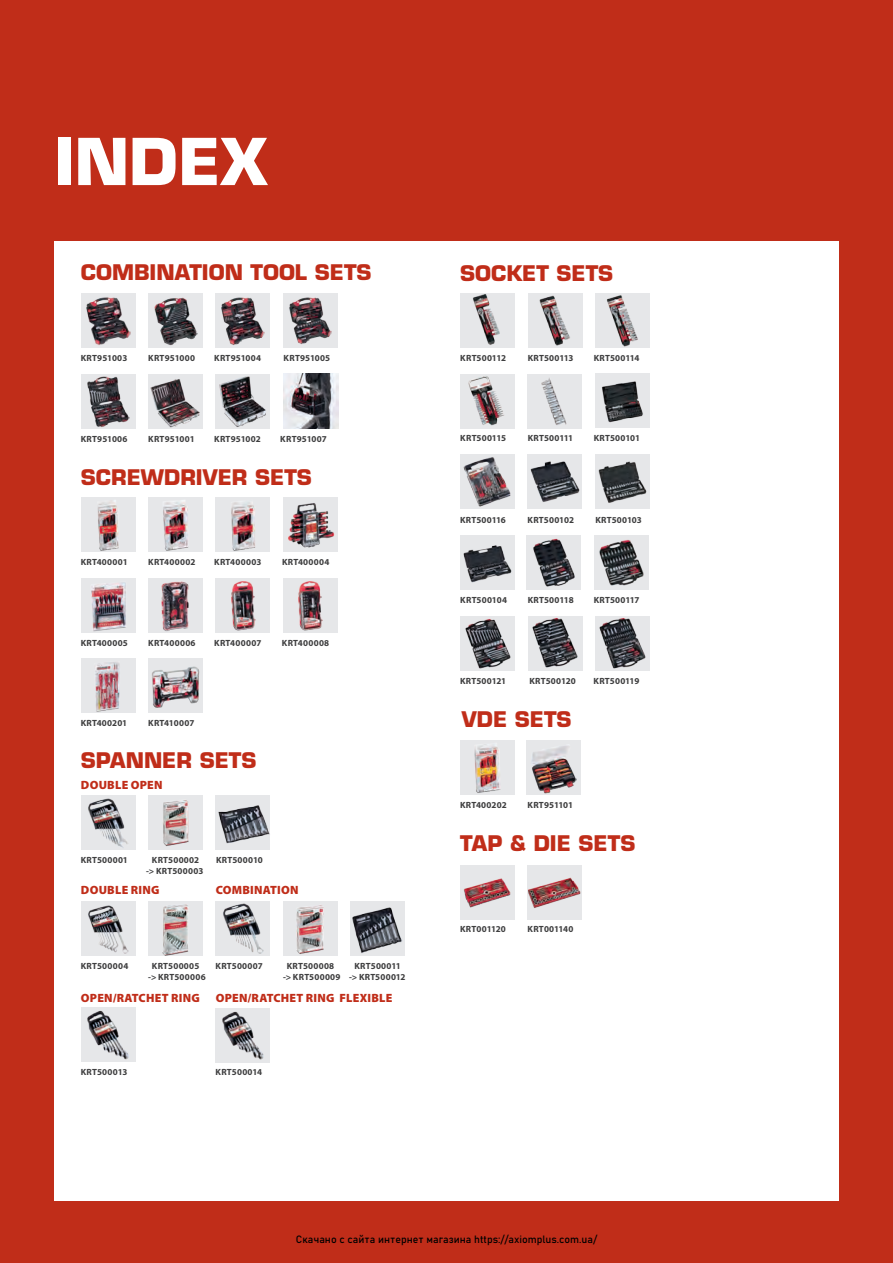
<style>
.page{position:relative;width:893px;height:1263px;background:#c02d19}
.page>*{position:absolute;margin:0;border:0;box-sizing:border-box;transform-origin:0 0}
.t1{font:700 63px "Eurostile LT Std";color:#fff}
.t2{font:700 21px "Eurostile LT Std";color:#c02d19}
.t3{font:900 12px "Myriad Pro";letter-spacing:.02em;color:#c02d19}
.t4{font:10.5px "Bahnschrift";color:#000}
.t5{font:700 9px/10.8px "Myriad Pro";letter-spacing:.025em;color:#3e3e3f;text-align:center}
.t6{font:700 9px "Myriad Pro";color:#3e3e3f}
</style>
<div class="page">
<div style="left:54px;top:241px;width:785px;height:959px;background:#fff"></div>
<div style="left:527px;top:865px;width:55px;height:54px;background:#e6e7e9"></div>
<img style="left:528px;top:877px;width:53px;height:31px">
<div style="left:460px;top:865px;width:55px;height:54px;background:#e6e7e9"></div>
<img style="left:464px;top:878px;width:47px;height:29px">
<div style="left:148px;top:497px;width:55px;height:55px;background:#e6e7e9"></div>
<img style="left:163px;top:500px;width:26px;height:51px">
<div style="left:81px;top:497px;width:54px;height:55px;background:#e6e7e9"></div>
<img style="left:97px;top:500px;width:22px;height:51px">
<div style="left:283px;top:497px;width:55px;height:55px;background:#e6e7e9"></div>
<img style="left:288px;top:503px;width:47px;height:45px">
<div style="left:216px;top:497px;width:54px;height:55px;background:#e6e7e9"></div>
<img style="left:231px;top:502px;width:24px;height:49px">
<div style="left:148px;top:578px;width:55px;height:55px;background:#e6e7e9"></div>
<img style="left:161px;top:581px;width:28px;height:50px">
<div style="left:81px;top:578px;width:54px;height:55px;background:#e6e7e9"></div>
<img style="left:91px;top:582px;width:35px;height:50px">
<div style="left:283px;top:578px;width:55px;height:55px;background:#e6e7e9"></div>
<img style="left:298px;top:581px;width:25px;height:50px">
<div style="left:216px;top:578px;width:54px;height:55px;background:#e6e7e9"></div>
<img style="left:231px;top:581px;width:25px;height:50px">
<div style="left:148px;top:658px;width:55px;height:55px;background:#e6e7e9"></div>
<img style="left:152px;top:666px;width:48px;height:42px">
<div style="left:81px;top:658px;width:54px;height:55px;background:#e6e7e9"></div>
<img style="left:95px;top:662px;width:25px;height:50px">
<div style="left:81px;top:796px;width:54px;height:54px;background:#e6e7e9"></div>
<img style="left:88px;top:798px;width:40px;height:50px">
<div style="left:148px;top:796px;width:55px;height:54px;background:#e6e7e9"></div>
<img style="left:163px;top:800px;width:26px;height:46px">
<div style="left:216px;top:796px;width:54px;height:54px;background:#e6e7e9"></div>
<img style="left:218px;top:805px;width:52px;height:39px">
<div style="left:148px;top:902px;width:55px;height:54px;background:#e6e7e9"></div>
<img style="left:162px;top:904px;width:27px;height:52px">
<div style="left:81px;top:902px;width:54px;height:54px;background:#e6e7e9"></div>
<img style="left:88px;top:905px;width:41px;height:49px">
<div style="left:283px;top:902px;width:55px;height:54px;background:#e6e7e9"></div>
<img style="left:296px;top:905px;width:28px;height:49px">
<div style="left:350px;top:902px;width:55px;height:54px;background:#e6e7e9"></div>
<img style="left:352px;top:907px;width:50px;height:46px">
<div style="left:216px;top:902px;width:54px;height:54px;background:#e6e7e9"></div>
<img style="left:223px;top:903px;width:40px;height:51px">
<div style="left:81px;top:1007px;width:54px;height:55px;background:#e6e7e9"></div>
<img style="left:87px;top:1010px;width:42px;height:50px">
<div style="left:216px;top:1008px;width:54px;height:54px;background:#e6e7e9"></div>
<img style="left:222px;top:1011px;width:42px;height:49px">
<div style="left:528px;top:293px;width:54px;height:55px;background:#e6e7e9"></div>
<img style="left:539px;top:295px;width:31px;height:51px">
<div style="left:460px;top:293px;width:55px;height:55px;background:#e6e7e9"></div>
<img style="left:473px;top:294px;width:27px;height:51px">
<div style="left:595px;top:293px;width:55px;height:55px;background:#e6e7e9"></div>
<img style="left:607px;top:295px;width:31px;height:52px">
<div style="left:460px;top:374px;width:55px;height:55px;background:#e6e7e9"></div>
<img style="left:468px;top:376px;width:36px;height:50px">
<div style="left:527px;top:374px;width:55px;height:55px;background:#e6e7e9"></div>
<img style="left:541px;top:378px;width:26px;height:47px">
<div style="left:595px;top:374px;width:54px;height:54px;background:#e6e7e9"></div>
<img style="left:602px;top:381px;width:41px;height:42px">
<div style="left:460px;top:535px;width:55px;height:55px;background:#e6e7e9"></div>
<img style="left:463px;top:545px;width:49px;height:38px">
<div style="left:594px;top:535px;width:54px;height:55px;background:#e6e7e9"></div>
<img style="left:599px;top:540px;width:45px;height:46px">
<div style="left:526px;top:535px;width:55px;height:55px;background:#e6e7e9"></div>
<img style="left:533px;top:538px;width:42px;height:49px">
<div style="left:528px;top:616px;width:54px;height:54px;background:#e6e7e9"></div>
<img style="left:532px;top:618px;width:46px;height:50px">
<div style="left:460px;top:616px;width:55px;height:54px;background:#e6e7e9"></div>
<img style="left:465px;top:619px;width:46px;height:50px">
<div style="left:595px;top:616px;width:55px;height:54px;background:#e6e7e9"></div>
<img style="left:599px;top:618px;width:47px;height:51px">
<div style="left:460px;top:454px;width:55px;height:55px;background:#e6e7e9"></div>
<img style="left:463px;top:457px;width:48px;height:50px">
<div style="left:595px;top:454px;width:54px;height:55px;background:#e6e7e9"></div>
<img style="left:598px;top:461px;width:49px;height:42px">
<div style="left:527px;top:454px;width:55px;height:55px;background:#e6e7e9"></div>
<img style="left:530px;top:461px;width:50px;height:41px">
<div style="left:148px;top:293px;width:55px;height:55px;background:#e6e7e9"></div>
<img style="left:154px;top:297px;width:43px;height:48px">
<div style="left:81px;top:293px;width:54px;height:55px;background:#e6e7e9"></div>
<img style="left:86px;top:297px;width:44px;height:48px">
<div style="left:216px;top:293px;width:54px;height:55px;background:#e6e7e9"></div>
<img style="left:221px;top:297px;width:44px;height:48px">
<div style="left:215px;top:374px;width:55px;height:54px;background:#e6e7e9"></div>
<img style="left:219px;top:376px;width:47px;height:51px">
<div style="left:283px;top:293px;width:55px;height:55px;background:#e6e7e9"></div>
<img style="left:289px;top:297px;width:43px;height:47px">
<img style="left:283px;top:374px;width:55px;height:54px">
<div style="left:148px;top:374px;width:55px;height:55px;background:#e6e7e9"></div>
<img style="left:150px;top:379px;width:50px;height:49px">
<div style="left:81px;top:374px;width:54px;height:55px;background:#e6e7e9"></div>
<img style="left:87px;top:376px;width:43px;height:51px">
<div style="left:460px;top:740px;width:55px;height:55px;background:#e6e7e9"></div>
<img style="left:474px;top:744px;width:27px;height:49px">
<div style="left:526px;top:740px;width:55px;height:55px;background:#e6e7e9"></div>
<img style="left:532px;top:746px;width:45px;height:47px">
<h1 class="t1" style="left:54px;top:123px;width:214px">INDEX</h1>
<h2 class="t2" style="left:81px;top:260px;width:292px">COMBINATION TOOL SETS</h2>
<p class="t5" style="left:81px;top:352px;width:48px">KRT951003</p>
<p class="t5" style="left:148px;top:352px;width:48px">KRT951000</p>
<p class="t5" style="left:214px;top:352px;width:48px">KRT951004</p>
<p class="t5" style="left:284px;top:352px;width:48px">KRT951005</p>
<p class="t5" style="left:81px;top:433px;width:48px">KRT951006</p>
<p class="t5" style="left:148px;top:433px;width:48px">KRT951001</p>
<p class="t5" style="left:214px;top:433px;width:48px">KRT951002</p>
<p class="t5" style="left:280px;top:433px;width:48px">KRT951007</p>
<h2 class="t2" style="left:81px;top:464px;width:233px">SCREWDRIVER SETS</h2>
<p class="t5" style="left:81px;top:556px;width:48px">KRT400001</p>
<p class="t5" style="left:148px;top:556px;width:49px">KRT400002</p>
<p class="t5" style="left:214px;top:556px;width:49px">KRT400003</p>
<p class="t5" style="left:282px;top:556px;width:49px">KRT400004</p>
<p class="t5" style="left:81px;top:637px;width:49px">KRT400005</p>
<p class="t5" style="left:148px;top:637px;width:49px">KRT400006</p>
<p class="t5" style="left:214px;top:637px;width:49px">KRT400007</p>
<p class="t5" style="left:282px;top:637px;width:49px">KRT400008</p>
<p class="t5" style="left:81px;top:717px;width:48px">KRT400201</p>
<p class="t5" style="left:148px;top:717px;width:48px">KRT410007</p>
<h2 class="t2" style="left:81px;top:747px;width:177px">SPANNER SETS</h2>
<h3 class="t3" style="left:81px;top:777px;width:83px">DOUBLE OPEN</h3>
<p class="t5" style="left:81px;top:855px;width:49px">KRT500001</p>
<p class="t5" style="left:152px;top:855px;width:49px">KRT500002</p>
<p class="t5" style="left:216px;top:855px;width:48px">KRT500010</p>
<p class="t5" style="left:146px;top:865px;width:59px">-&gt; KRT500003</p>
<h3 class="t3" style="left:81px;top:882px;width:80px">DOUBLE RING</h3>
<h3 class="t3" style="left:216px;top:882px;width:84px">COMBINATION</h3>
<p class="t5" style="left:81px;top:961px;width:49px">KRT500004</p>
<p class="t5" style="left:148px;top:961px;width:59px">KRT500005 -&gt; KRT500006</p>
<h3 class="t3" style="left:81px;top:990px;width:120px">OPEN/RATCHET RING</h3>
<p class="t5" style="left:216px;top:961px;width:49px">KRT500007</p>
<p class="t5" style="left:287px;top:961px;width:49px">KRT500008</p>
<p class="t5" style="left:283px;top:961px;width:124px;text-align:left;text-indent:71px">KRT500011 -&gt; KRT500009 -&gt; KRT500012</p>
<h3 class="t3" style="left:216px;top:990px;width:178px">OPEN/RATCHET RING FLEXIBLE</h3>
<p class="t5" style="left:81px;top:1066px;width:48px">KRT500013</p>
<p class="t5" style="left:216px;top:1066px;width:48px">KRT500014</p>
<h2 class="t2" style="left:460px;top:261px;width:155px">SOCKET SETS</h2>
<p class="t5" style="left:460px;top:352px;width:47px">KRT500112</p>
<p class="t5" style="left:528px;top:352px;width:47px">KRT500113</p>
<p class="t5" style="left:594px;top:352px;width:47px">KRT500114</p>
<p class="t5" style="left:460px;top:433px;width:47px">KRT500115</p>
<p class="t5" style="left:528px;top:433px;width:47px">KRT500111</p>
<p class="t5" style="left:594px;top:433px;width:48px">KRT500101</p>
<p class="t5" style="left:460px;top:514px;width:47px">KRT500116</p>
<p class="t5" style="left:528px;top:514px;width:48px">KRT500102</p>
<p class="t5" style="left:595px;top:514px;width:48px">KRT500103</p>
<p class="t5" style="left:460px;top:594px;width:48px">KRT500104</p>
<p class="t5" style="left:528px;top:594px;width:47px">KRT500118</p>
<p class="t5" style="left:594px;top:594px;width:47px">KRT500117</p>
<p class="t5" style="left:460px;top:675px;width:48px">KRT500121</p>
<p class="t5" style="left:529px;top:675px;width:48px">KRT500120</p>
<p class="t5" style="left:594px;top:675px;width:47px">KRT500119</p>
<h2 class="t2" style="left:462px;top:706px;width:111px">VDE SETS</h2>
<p class="t5" style="left:460px;top:799px;width:48px">KRT400202</p>
<p class="t6" style="left:528px;top:799px;width:47px">KRT951101</p>
<h2 class="t2" style="left:460px;top:831px;width:177px">TAP &amp; DIE SETS</h2>
<p class="t5" style="left:460px;top:924px;width:47px">KRT001120</p>
<p class="t5" style="left:528px;top:924px;width:47px">KRT001140</p>
<p class="t4" style="left:296px;top:1232px;width:303px">Скачано с сайта интернет магазина https://axiomplus.com.ua/</p>
</div>
